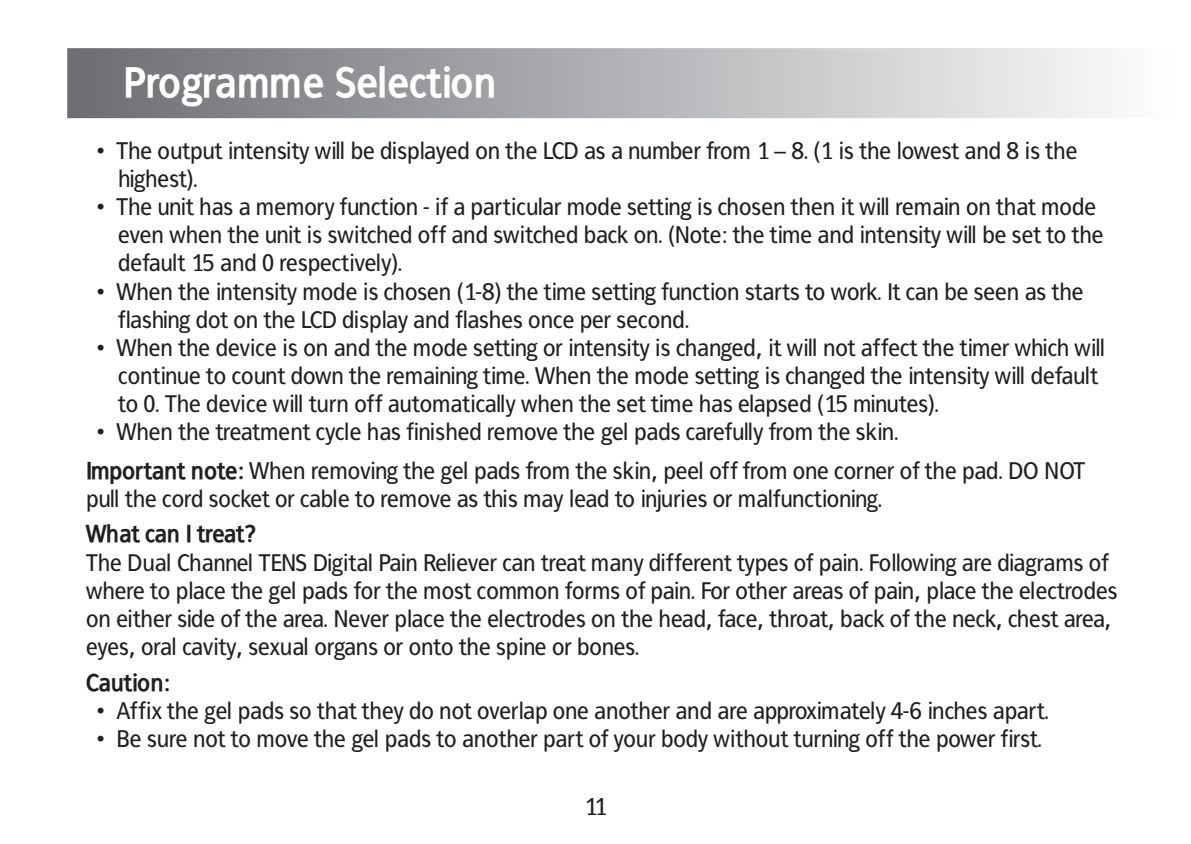
<style>
.page{position:relative;width:1191px;height:844px;background:#fff}
.page>*{position:absolute;margin:0;border:0;box-sizing:border-box;transform-origin:0 0}
.t1{font:700 42px "Francophil Sans";letter-spacing:.005em;color:#fff}
.t2{font:24.5px "Francophil Sans";color:#221f1f}
.t3{font:24.15px/28px "Francophil Sans";color:#221f1f}
.t4{font:700 24.15px "Francophil Sans";color:#221f1f}
.s1{font-weight:700}
</style>
<div class="page">
<h1 class="t1" style="left:124px;top:66px;width:374px">Programme Selection</h1>
<p class="t3" style="left:97px;top:139px;width:981px"><span class="s1">ï</span> The output intensity will be displayed on the LCD as a number from 1 – 8. (1 is the lowest and 8 is the</p>
<p class="t3" style="left:118px;top:167px;width:81px">highest).</p>
<p class="t3" style="left:97px;top:195px;width:1000px"><span class="s1">ï</span> The unit has a memory function - if a particular mode setting is chosen then it will remain on that mode</p>
<p class="t3" style="left:118px;top:223px;width:986px">even when the unit is switched off and switched back on. (Note: the time and intensity will be set to the</p>
<p class="t3" style="left:118px;top:251px;width:285px">default 15 and 0 respectively).</p>
<p class="t3" style="left:97px;top:279px;width:987px"><span class="s1">ï</span> When the intensity mode is chosen (1-8) the time setting function starts to work. It can be seen as the</p>
<p class="t3" style="left:118px;top:307px;width:572px">flashing dot on the LCD display and flashes once per second.</p>
<p class="t3" style="left:97px;top:335px;width:1009px"><span class="s1">ï</span> When the device is on and the mode setting or intensity is changed, it will not affect the timer which will</p>
<p class="t3" style="left:118px;top:363px;width:981px">continue to count down the remaining time. When the mode setting is changed the intensity will default</p>
<p class="t3" style="left:118px;top:391px;width:822px">to 0. The device will turn off automatically when the set time has elapsed (15 minutes).</p>
<p class="t3" style="left:97px;top:419px;width:802px"><span class="s1">ï</span> When the treatment cycle has finished remove the gel pads carefully from the skin.</p>
<p class="t3" style="left:86px;top:459px;width:1000px"><span class="s1">Important note:</span> When removing the gel pads from the skin, peel off from one corner of the pad. DO NOT pull the cord socket or cable to remove as this may lead to injuries or malfunctioning.</p>
<p class="t4" style="left:86px;top:524px;width:172px">What can I treat?</p>
<p class="t3" style="left:86px;top:550px;width:1033px">The Dual Channel TENS Digital Pain Reliever can treat many different types of pain. Following are diagrams of where to place the gel pads for the most common forms of pain. For other areas of pain, place the electrodes on either side of the area. Never place the electrodes on the head, face, throat, back of the neck, chest area, eyes, oral cavity, sexual organs or onto the spine or bones.</p>
<p class="t3" style="left:97px;top:670px;width:953px;text-indent:-11px"><span class="s1">Caution:<br>ï</span> Affix the gel pads so that they do not overlap one another and are approximately 4-6 inches apart. <span class="s1">ï</span> Be sure not to move the gel pads to another part of your body without turning off the power first.</p>
<p class="t2" style="left:584px;top:796px;width:24px">11</p>
</div>
